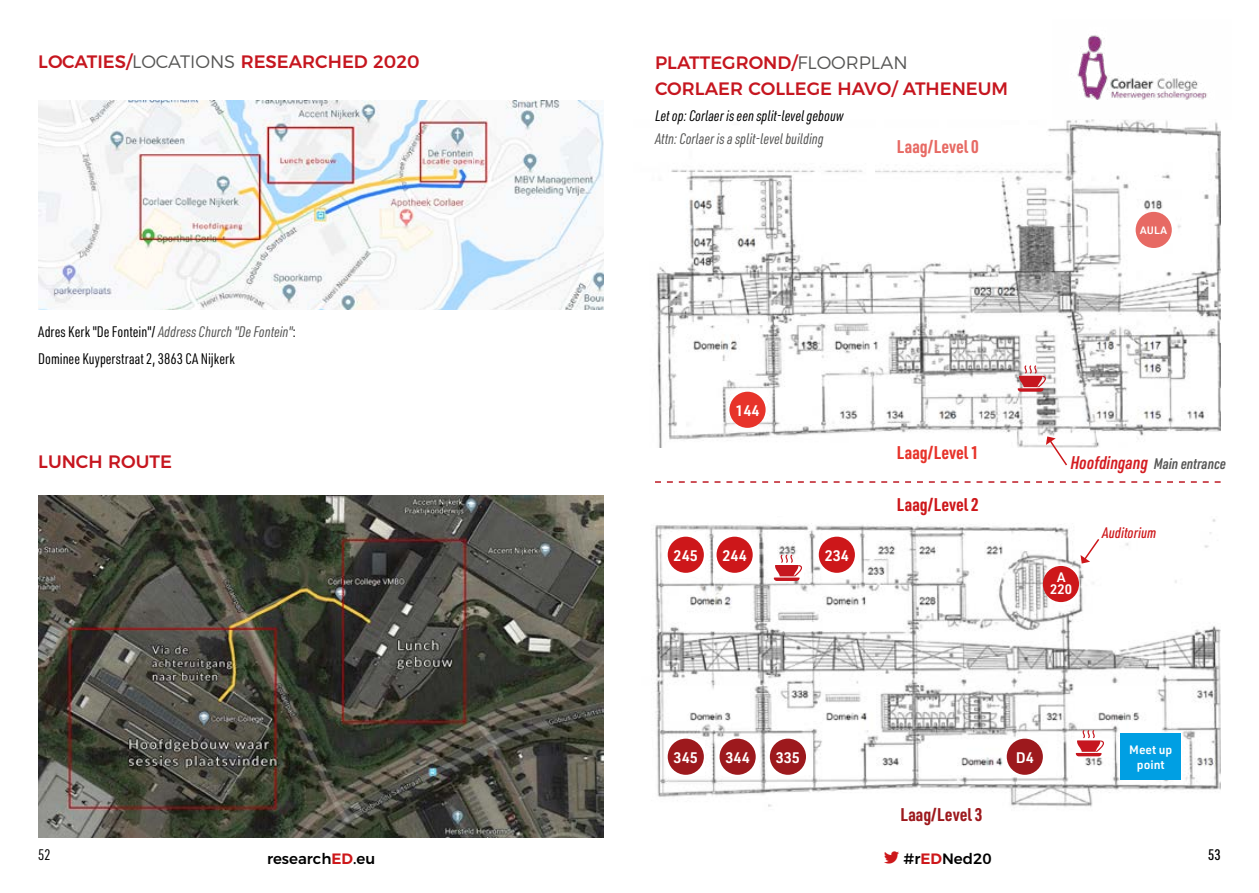
<style>
.page{position:relative;width:1259px;height:893px;background:#fff}
.page>*{position:absolute;margin:0;border:0;box-sizing:border-box;transform-origin:0 0}
.t1{font:500 18px/25.8px "Montserrat";color:#c6161f}
.t2{font:700 18px "URWDIN Cond";color:#e76a64}
.t3{font:700 18px "URWDIN Cond";color:#e7332a}
.t4{font:700 18px "URWDIN Cond";color:#cd171a}
.t5{font:700 18px "URWDIN Cond";color:#9d191d}
.t6{font:15px/26.5px "URWDIN Cond";color:#000}
.t7{font:italic 15px "URWDIN Cond";color:#000}
.t8{font:italic 15px "URWDIN Cond";color:#575756}
.t9{font:600 15px "URWDIN";color:#fff}
.t10{font:italic 600 15px "URWDIN Cond";color:#575756}
.t11{font:500 15px "Montserrat";color:#000}
.t12{font:italic 500 15px "URWDIN Cond";color:#cd171a}
.t13{font:500 15px "URWDIN Cond";color:#000}
.t14{font:600 13.5px/12px "URWDIN";color:#fff;text-align:center}
.t15{font:600 12px/14.4px "URWDIN";color:#fff;text-align:center}
.t16{font:600 10.5px "URWDIN";color:#fff}
.s1{font-weight:300;color:#575756}
.s2{font-style:italic;color:#575756}
.s3{font-size:18px;color:#d41c21}
.s4{font-weight:600;color:#cd171a}
</style>
<div class="page">
<img style="left:38px;top:495px;width:566px;height:343px">
<img style="left:38px;top:101px;width:566px;height:208px">
<img style="left:651px;top:519px;width:569px;height:288px">
<img style="left:655px;top:120px;width:565px;height:327px">
<div style="left:1135px;top:212px;width:36px;height:36px;background:#e76a64;border-radius:50%"></div>
<div style="left:1006px;top:739px;width:37px;height:36px;background:#9d191d;border-radius:50%"></div>
<div style="left:1043px;top:566px;width:36px;height:36px;background:#cd171a;border-radius:50%"></div>
<div style="left:667px;top:739px;width:37px;height:36px;background:#9d191d;border-radius:50%"></div>
<div style="left:819px;top:537px;width:36px;height:36px;background:#cd171a;border-radius:50%"></div>
<div style="left:716px;top:537px;width:36px;height:36px;background:#cd171a;border-radius:50%"></div>
<div style="left:667px;top:537px;width:37px;height:36px;background:#cd171a;border-radius:50%"></div>
<div style="left:729px;top:392px;width:36px;height:36px;background:#e7332a;border-radius:50%"></div>
<div style="left:770px;top:739px;width:36px;height:36px;background:#9d191d;border-radius:50%"></div>
<div style="left:1120px;top:733px;width:60px;height:47px;background:#009fe3"></div>
<div style="left:719px;top:739px;width:36px;height:36px;background:#9d191d;border-radius:50%"></div>
<svg style="left:655px;top:481px;width:565px;height:2px"></svg>
<img style="left:1077px;top:35px;width:130px;height:85px">
<svg style="left:1046px;top:436px;width:22px;height:30px"></svg>
<svg style="left:1080px;top:537px;width:20px;height:26px"></svg>
<svg style="left:1017px;top:365px;width:29px;height:27px"></svg>
<svg style="left:774px;top:555px;width:28px;height:26px"></svg>
<svg style="left:1075px;top:730px;width:29px;height:26px"></svg>
<p class="t1" style="left:38px;top:48px;width:383px">LOCATIES/<span class="s1">LOCATIONS</span> RESEARCHED 2020</p>
<p class="t6" style="left:38px;top:318px;width:259px">Adres Kerk "De Fontein"/ <span class="s2">Address Church "De Fontein"</span>:<br>Dominee Kuyperstraat 2, 3863 CA Nijkerk</p>
<p class="t1" style="left:38px;top:448px;width:135px">LUNCH ROUTE</p>
<p class="t1" style="left:655px;top:48px;width:355px">PLATTEGROND/<span class="s1">FLOORPLAN<br></span>CORLAER COLLEGE HAVO/ ATHENEUM</p>
<p class="t7" style="left:655px;top:106px;width:190px">Let op: Corlaer is een split-level gebouw</p>
<p class="t8" style="left:655px;top:128px;width:170px">Attn: Corlaer is a split-level building</p>
<p class="t2" style="left:897px;top:134px;width:83px">Laag/Level 0</p>
<p class="t16" style="left:1140px;top:223px;width:28px">AULA</p>
<p class="t9" style="left:735px;top:400px;width:26px">144</p>
<p class="t9" style="left:673px;top:545px;width:26px">245</p>
<p class="t9" style="left:722px;top:545px;width:26px">244</p>
<p class="t9" style="left:824px;top:545px;width:26px">234</p>
<p class="t3" style="left:897px;top:440px;width:83px">Laag/Level 1</p>
<p class="t4" style="left:897px;top:493px;width:83px">Laag/Level 2</p>
<p class="t10" style="left:1070px;top:454px;width:157px"><span class="s3">Hoofdingang</span> Main entrance</p>
<p class="t14" style="left:1050px;top:570px;width:23px">A<br>220</p>
<p class="t12" style="left:1102px;top:522px;width:55px">Auditorium</p>
<p class="t9" style="left:673px;top:747px;width:26px">345</p>
<p class="t9" style="left:725px;top:747px;width:26px">344</p>
<p class="t9" style="left:776px;top:747px;width:26px">335</p>
<p class="t15" style="left:1129px;top:742px;width:45px">Meet up point</p>
<p class="t9" style="left:1015px;top:747px;width:20px">D4</p>
<p class="t5" style="left:900px;top:802px;width:83px">Laag/Level 3</p>
<p class="t6" style="left:38px;top:841px;width:14px">52</p>
<p class="t13" style="left:1208px;top:845px;width:14px">53</p>
<p class="t11" style="left:267px;top:846px;width:110px">research<span class="s4">ED</span>.eu</p>
<p class="t11" style="left:903px;top:846px;width:90px">#r<span class="s4">ED</span>Ned20</p>
</div>
